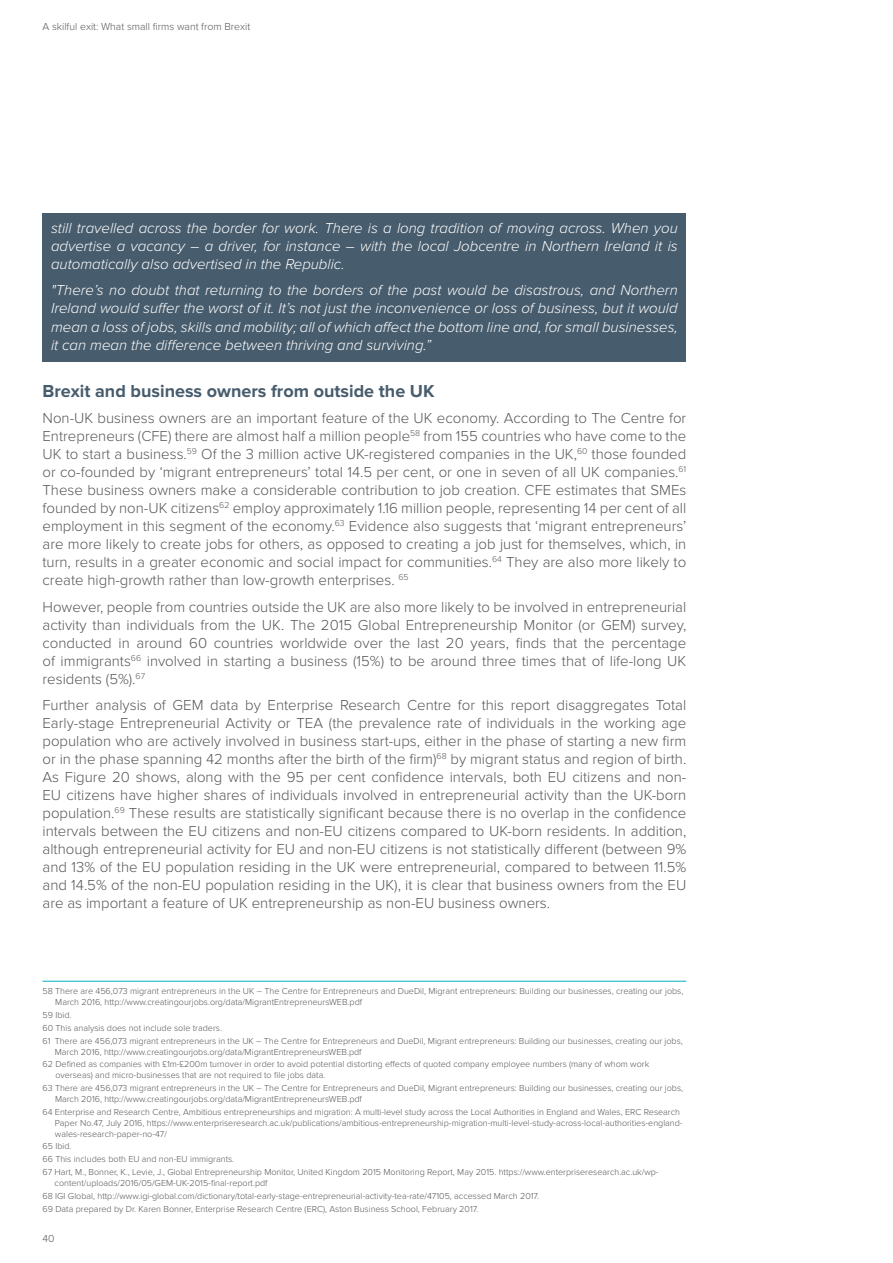
<style>
.page{position:relative;width:893px;height:1263px;background:#fff}
.page>*{position:absolute;margin:0;border:0;box-sizing:border-box;transform-origin:0 0}
.t1{font:700 18px "Proxima Nova";color:#475c6d}
.t2{font:300 15px/18px "Proxima Nova";color:#575756;text-align:justify}
.t3{font:italic 300 15px/18px "Proxima Nova";color:#fff;text-align:justify}
.t4{font:300 10.5px "Proxima Nova";color:#575756}
.t5{font:300 9px/12.9px "Proxima Nova";color:#575756}
</style>
<div class="page">
<div style="left:43px;top:213px;width:643px;height:148px;background:#475c6d"></div>
<hr style="left:43px;top:981px;width:643px;height:1px;background:#00b3bd">
<p class="t4" style="left:43px;top:20px;width:209px">A skilful exit: What small firms want from Brexit</p>
<p class="t3" style="left:51px;top:219px;width:628px">still travelled across the border for work. There is a long tradition of moving across. When you advertise a vacancy – a driver, for instance – with the local Jobcentre in Northern Ireland it is automatically also advertised in the Republic.</p>
<p class="t3" style="left:51px;top:282px;width:628px">"There’s no doubt that returning to the borders of the past would be disastrous, and Northern Ireland would suffer the worst of it. It’s not just the inconvenience or loss of business, but it would mean a loss of jobs, skills and mobility; all of which affect the bottom line and, for small businesses, it can mean the difference between thriving and surviving.”</p>
<p class="t1" style="left:43px;top:380px;width:393px">Brexit and business owners from outside the UK</p>
<p class="t2" style="left:43px;top:410px;width:645px">Non-UK business owners are an important feature of the UK economy. According to The Centre for Entrepreneurs (CFE) there are almost half a million people<sup>58</sup> from 155 countries who have come to the UK to start a business.<sup>59</sup> Of the 3 million active UK-registered companies in the UK,<sup>60</sup> those founded or co-founded by ‘migrant entrepreneurs’ total 14.5 per cent, or one in seven of all UK companies.<sup>61<br></sup>These business owners make a considerable contribution to job creation. CFE estimates that SMEs founded by non-UK citizens<sup>62</sup> employ approximately 1.16 million people, representing 14 per cent of all employment in this segment of the economy.<sup>63</sup> Evidence also suggests that ‘migrant entrepreneurs’ are more likely to create jobs for others, as opposed to creating a job just for themselves, which, in turn, results in a greater economic and social impact for communities.<sup>64</sup> They are also more likely to create high-growth rather than low-growth enterprises. <sup>65</sup></p>
<p class="t2" style="left:43px;top:598px;width:645px">However, people from countries outside the UK are also more likely to be involved in entrepreneurial activity than individuals from the UK. The 2015 Global Entrepreneurship Monitor (or GEM) survey, conducted in around 60 countries worldwide over the last 20 years, finds that the percentage of immigrants<sup>66</sup> involved in starting a business (15%) to be around three times that of life-long UK residents (5%).<sup>67</sup></p>
<p class="t2" style="left:43px;top:697px;width:645px">Further analysis of GEM data by Enterprise Research Centre for this report disaggregates Total Early-stage Entrepreneurial Activity or TEA (the prevalence rate of individuals in the working age population who are actively involved in business start-ups, either in the phase of starting a new firm or in the phase spanning 42 months after the birth of the firm)<sup>68</sup> by migrant status and region of birth.<br>As Figure 20 shows, along with the 95 per cent confidence intervals, both EU citizens and non-EU citizens have higher shares of individuals involved in entrepreneurial activity than the UK-born population.<sup>69</sup> These results are statistically significant because there is no overlap in the confidence intervals between the EU citizens and non-EU citizens compared to UK-born residents. In addition, although entrepreneurial activity for EU and non-EU citizens is not statistically different (between 9% and 13% of the EU population residing in the UK were entrepreneurial, compared to between 11.5% and 14.5% of the non-EU population residing in the UK), it is clear that business owners from the EU are as important a feature of UK entrepreneurship as non-EU business owners.</p>
<p class="t5" style="left:55px;top:986px;width:630px;line-height:10.8px;text-indent:-13px">58 There are 456,073 migrant entrepreneurs in the UK – The Centre for Entrepreneurs and DueDil, Migrant entrepreneurs: Building our businesses, creating our jobs,<br>March 2016, http://www.creatingourjobs.org/data/MigrantEntrepreneursWEB.pdf</p>
<p class="t5" style="left:43px;top:1009px;width:642px">59 Ibid.<br>60 This analysis does not include sole traders.<br>61 There are 456,073 migrant entrepreneurs in the UK – The Centre for Entrepreneurs and DueDil, Migrant entrepreneurs: Building our businesses, creating our jobs,</p>
<p class="t5" style="left:43px;top:1045px;width:608px;text-indent:12px">March 2016, http://www.creatingourjobs.org/data/MigrantEntrepreneursWEB.pdf<br>62 Defined as companies with £1m-£200m turnover in order to avoid potential distorting effects of quoted company employee numbers (many of whom work</p>
<p class="t5" style="left:43px;top:1069px;width:642px;text-indent:13px">overseas) and micro-businesses that are not required to file jobs data.<br>63 There are 456,073 migrant entrepreneurs in the UK – The Centre for Entrepreneurs and DueDil, Migrant entrepreneurs: Building our businesses, creating our jobs,</p>
<p class="t5" style="left:43px;top:1093px;width:639px;text-indent:12px">March 2016, http://www.creatingourjobs.org/data/MigrantEntrepreneursWEB.pdf<br>64 Enterprise and Research Centre, Ambitious entrepreneurships and migration: A multi-level study across the Local Authorities in England and Wales, ERC Research</p>
<p class="t5" style="left:55px;top:1117px;width:629px;line-height:10.8px">Paper No.47, July 2016, https://www.enterpriseresearch.ac.uk/publications/ambitious-entrepreneurship-migration-multi-level-study-across-local-authorities-england&shy;wales-research-paper-no-47/</p>
<p class="t5" style="left:43px;top:1140px;width:618px">65 Ibid.<br>66 This includes both EU and non-EU immigrants.<br>67 Hart, M., Bonner, K., Levie, J., Global Entrepreneurship Monitor, United Kingdom 2015 Monitoring Report, May 2015. https://www.enterpriseresearch.ac.uk/wp-</p>
<p class="t5" style="left:43px;top:1177px;width:498px;text-indent:12px">content/uploads/2016/05/GEM-UK-2015-final-report.pdf<br>68 IGI Global, http://www.igi-global.com/dictionary/total-early-stage-entrepreneurial-activity-tea-rate/47105, accessed March 2017.<br>69 Data prepared by Dr. Karen Bonner, Enterprise Research Centre (ERC), Aston Business School, February 2017.</p>
<p class="t4" style="left:43px;top:1232px;width:14px">40</p>
</div>
